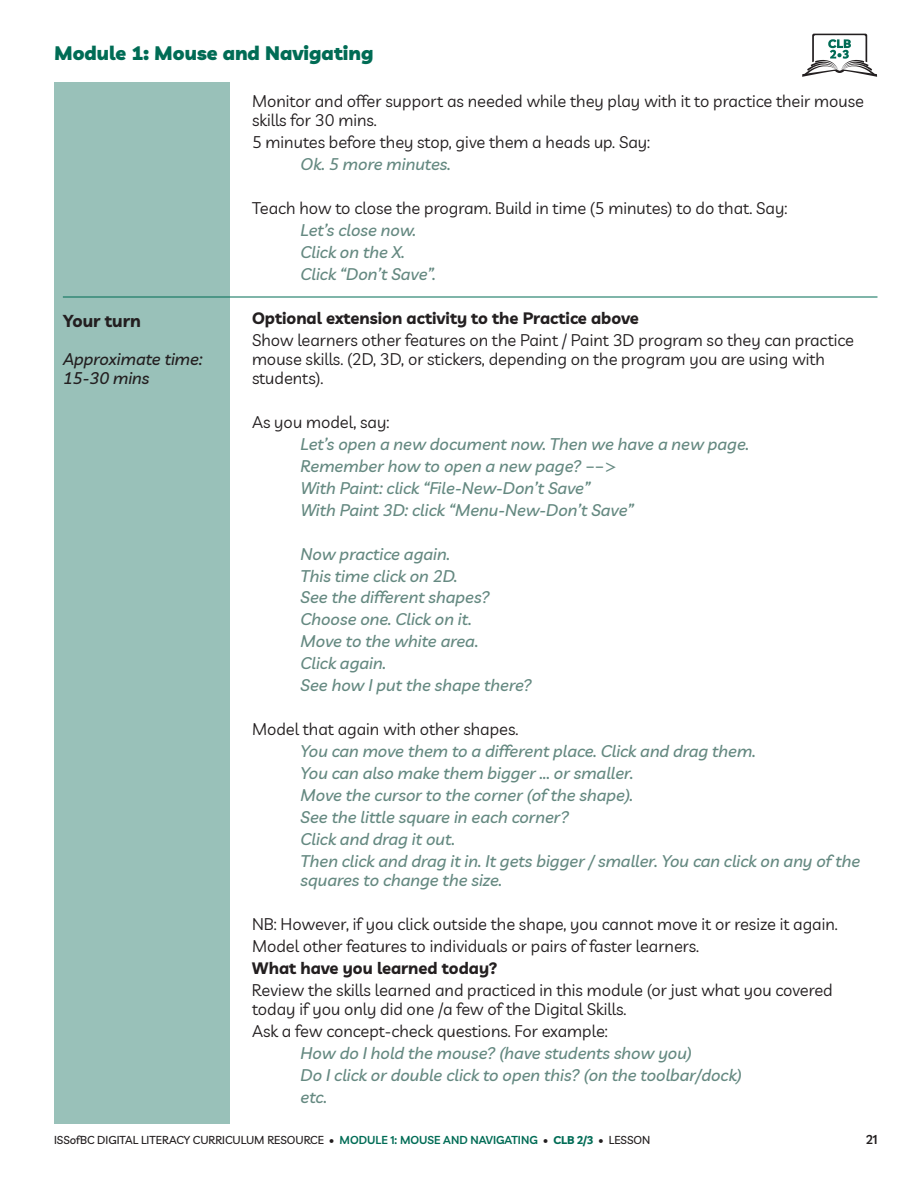
<style>
.page{position:relative;width:918px;height:1188px;background:#fff}
.page>*{position:absolute;margin:0;border:0;box-sizing:border-box;transform-origin:0 0}
.t1{font:900 19.5px "Livvic";color:#006c55}
.t2{font:700 17.25px "Livvic";color:#231f20}
.t3{font:italic 500 16.5px/22px "Livvic";color:#658981}
.t4{font:16.5px/18.8px "Livvic";color:#231f20}
.t5{font:700 16.5px "Livvic";color:#231f20}
.t6{font:italic 500 16.5px/18.8px "Livvic";color:#231f20}
.t7{font:600 12.75px "Livvic";color:#231f20}
.t8{font:500 11.25px "Livvic";color:#231f20}
.s1{font-family:"Lucida Grande";font-weight:400;font-style:normal}
.s2{font-weight:600;color:#006c55}
.s3{font-weight:700;color:#006c55}
</style>
<div class="page">
<div style="left:54px;top:82px;width:176px;height:1041px;background:#99c1b9"></div>
<svg style="left:802px;top:34px;width:76px;height:43px"></svg>
<hr style="left:63px;top:297px;width:814px;height:1px;background:#006c55">
<p class="t1" style="left:54px;top:41px;width:321px">Module 1: Mouse and Navigating</p>
<p class="t2" style="left:63px;top:310px;width:79px">Your turn</p>
<p class="t6" style="left:63px;top:349px;width:141px">Approximate time:<br>15-30 mins</p>
<p class="t4" style="left:252px;top:92px;width:613px">Monitor and offer support as needed while they play with it to practice their mouse skills for 30 mins.</p>
<p class="t4" style="left:252px;top:133px;width:400px">5 minutes before they stop, give them a heads up. Say:</p>
<p class="t3" style="left:301px;top:153px;width:152px">Ok. 5 more minutes.</p>
<p class="t4" style="left:252px;top:199px;width:537px">Teach how to close the program. Build in time (5 minutes) to do that. Say:</p>
<p class="t3" style="left:301px;top:219px;width:137px">Let’s close now.<br>Click on the X.<br>Click “Don’t Save”.</p>
<p class="t5" style="left:252px;top:308px;width:388px">Optional extension activity to the Practice above</p>
<p class="t4" style="left:252px;top:330px;width:604px">Show learners other features on the Paint / Paint 3D program so they can practice mouse skills. (2D, 3D, or stickers, depending on the program you are using with students).</p>
<p class="t4" style="left:252px;top:412px;width:139px">As you model, say:</p>
<p class="t3" style="left:301px;top:432px;width:450px">Let’s open a new document now. Then we have a new page.<br>Remember how to open a new page? <span class="s1">--&gt;<br></span>With Paint: click “File-New-Don’t Save”<br>With Paint 3D: click “Menu-New-Don’t Save”</p>
<p class="t3" style="left:301px;top:542px;width:233px">Now practice again.<br>This time click on 2D.<br>See the different shapes?<br>Choose one. Click on it.<br>Move to the white area.<br>Click again.<br>See how I put the shape there?</p>
<p class="t4" style="left:252px;top:720px;width:268px">Model that again with other shapes.</p>
<p class="t3" style="left:301px;top:740px;width:561px">You can move them to a different place. Click and drag them.<br>You can also make them bigger ... or smaller.<br>Move the cursor to the corner (of the shape).<br>See the little square in each corner?<br>Click and drag it out.<br>Then click and drag it in. It gets bigger / smaller. You can click on any of the</p>
<p class="t3" style="left:301px;top:869px;width:203px">squares to change the size.</p>
<p class="t4" style="left:252px;top:913px;width:587px;line-height:22px">NB: However, if you click outside the shape, you cannot move it or resize it again.<br>Model other features to individuals or pairs of faster learners.</p>
<p class="t5" style="left:252px;top:957px;width:247px">What have you learned today?</p>
<p class="t4" style="left:252px;top:980px;width:582px">Review the skills learned and practiced in this module (or just what you covered today if you only did one /a few of the Digital Skills.</p>
<p class="t4" style="left:252px;top:1021px;width:357px">Ask a few concept-check questions. For example:</p>
<p class="t3" style="left:301px;top:1042px;width:443px">How do I hold the mouse? (have students show you)<br>Do I click or double click to open this? (on the toolbar/dock) etc.</p>
<p class="t8" style="left:54px;top:1133px;width:598px">ISSOFBC DIGITAL LITERACY CURRICULUM RESOURCE • <span class="s2">MODULE 1: MOUSE AND NAVIGATING</span> • <span class="s3">CLB 2/3</span> • LESSON</p>
<p class="t7" style="left:866px;top:1131px;width:13px">)1</p>
</div>
